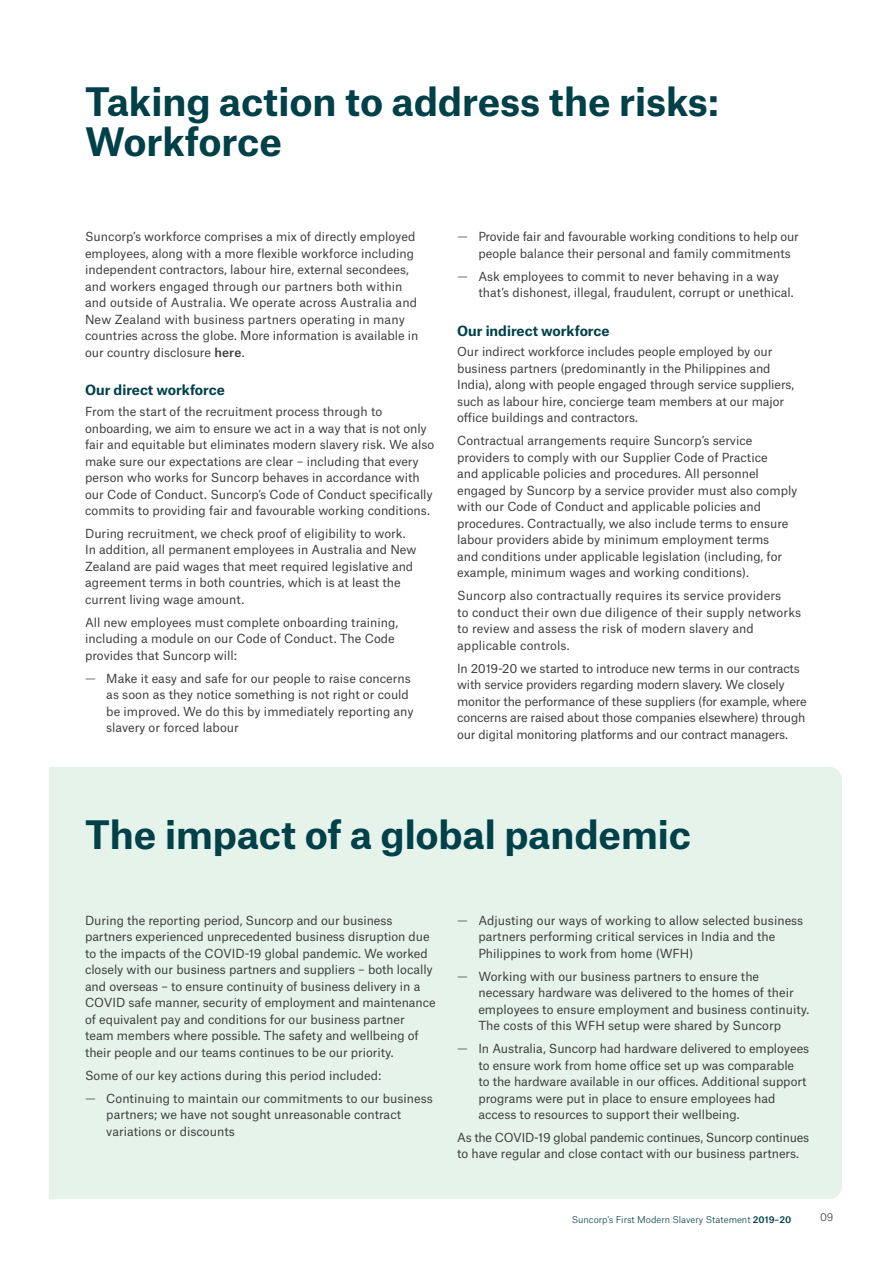
<style>
.page{position:relative;width:893px;height:1263px;background:#fff}
.page>*{position:absolute;margin:0;border:0;box-sizing:border-box;transform-origin:0 0}
.t1{font:700 37.5px/40.5px "Atlas Grotesk";color:#004049}
.t2{font:700 13.5px "Atlas Grotesk";color:#004049}
.t3{font:12px/16.5px "Atlas Grotesk";color:#3e3e3f}
.t4{font:300 10.5px "Atlas Grotesk";color:#3e3e3f}
.t5{font:300 9px "Atlas Grotesk";color:#004049}
.s1{font-weight:500}
.s2{font-weight:300}
</style>
<div class="page">
<div style="left:49px;top:767px;width:793px;height:432px;background:#e5f3eb"></div>
<h1 class="t1" style="left:85px;top:77px;width:635px">Taking action to address the risks:<br>Workforce</h1>
<p class="t3" style="left:85px;top:227px;width:335px">Suncorp’s workforce comprises a mix of directly employed employees, along with a more flexible workforce including independent contractors, labour hire, external secondees, and workers engaged through our partners both within and outside of Australia. We operate across Australia and New Zealand with business partners operating in many countries across the globe. More information is available in our country disclosure <span class="s1">here</span>.</p>
<p class="t2" style="left:85px;top:379px;width:141px">Our direct workforce</p>
<p class="t3" style="left:85px;top:402px;width:351px">From the start of the recruitment process through to onboarding, we aim to ensure we act in a way that is not only fair and equitable but eliminates modern slavery risk. We also make sure our expectations are clear – including that every person who works for Suncorp behaves in accordance with our Code of Conduct. Suncorp’s Code of Conduct specifically commits to providing fair and favourable working conditions.</p>
<p class="t3" style="left:85px;top:524px;width:333px">During recruitment, we check proof of eligibility to work.<br>In addition, all permanent employees in Australia and New Zealand are paid wages that meet required legislative and agreement terms in both countries, which is at least the current living wage amount.</p>
<p class="t3" style="left:85px;top:613px;width:315px">All new employees must complete onboarding training, including a module on our Code of Conduct. The Code provides that Suncorp will:</p>
<p class="t3" style="left:106px;top:669px;width:309px;text-indent:-21px"><span class="s2">—</span> Make it easy and safe for our people to raise concerns as soon as they notice something is not right or could be improved. We do this by immediately reporting any slavery or forced labour</p>
<p class="t3" style="left:478px;top:227px;width:322px;text-indent:-21px"><span class="s2">—</span> Provide fair and favourable working conditions to help our people balance their personal and family commitments</p>
<p class="t3" style="left:478px;top:266px;width:317px;text-indent:-21px"><span class="s2">—</span> Ask employees to commit to never behaving in a way that’s dishonest, illegal, fraudulent, corrupt or unethical.</p>
<p class="t2" style="left:457px;top:319px;width:154px">Our indirect workforce</p>
<p class="t3" style="left:457px;top:342px;width:339px">Our indirect workforce includes people employed by our business partners (predominantly in the Philippines and India), along with people engaged through service suppliers, such as labour hire, concierge team members at our major office buildings and contractors.</p>
<p class="t3" style="left:457px;top:431px;width:342px">Contractual arrangements require Suncorp’s service providers to comply with our Supplier Code of Practice<br>and applicable policies and procedures. All personnel engaged by Suncorp by a service provider must also comply with our Code of Conduct and applicable policies and procedures. Contractually, we also include terms to ensure labour providers abide by minimum employment terms<br>and conditions under applicable legislation (including, for example, minimum wages and working conditions).</p>
<p class="t3" style="left:457px;top:586px;width:346px">Suncorp also contractually requires its service providers<br>to conduct their own due diligence of their supply networks to review and assess the risk of modern slavery and applicable controls.</p>
<p class="t3" style="left:457px;top:658px;width:351px">In 2019-20 we started to introduce new terms in our contracts with service providers regarding modern slavery. We closely monitor the performance of these suppliers (for example, where concerns are raised about those companies elsewhere) through our digital monitoring platforms and our contract managers.</p>
<h1 class="t1" style="left:85px;top:811px;width:607px">The impact of a global pandemic</h1>
<p class="t3" style="left:85px;top:911px;width:352px">During the reporting period, Suncorp and our business partners experienced unprecedented business disruption due to the impacts of the COVID-19 global pandemic. We worked closely with our business partners and suppliers – both locally and overseas – to ensure continuity of business delivery in a COVID safe manner, security of employment and maintenance of equivalent pay and conditions for our business partner team members where possible. The safety and wellbeing of their people and our teams continues to be our priority.</p>
<p class="t3" style="left:85px;top:1065px;width:298px">Some of our key actions during this period included:</p>
<p class="t3" style="left:106px;top:1088px;width:328px;text-indent:-21px"><span class="s2">—</span> Continuing to maintain our commitments to our business partners; we have not sought unreasonable contract variations or discounts</p>
<p class="t3" style="left:478px;top:911px;width:326px;text-indent:-21px"><span class="s2">—</span> Adjusting our ways of working to allow selected business partners performing critical services in India and the<br>Philippines to work from home (WFH)</p>
<p class="t3" style="left:478px;top:966px;width:332px;text-indent:-21px"><span class="s2">—</span> Working with our business partners to ensure the necessary hardware was delivered to the homes of their employees to ensure employment and business continuity.<br>The costs of this WFH setup were shared by Suncorp</p>
<p class="t3" style="left:478px;top:1039px;width:332px;text-indent:-21px"><span class="s2">—</span> In Australia, Suncorp had hardware delivered to employees to ensure work from home office set up was comparable<br>to the hardware available in our offices. Additional support programs were put in place to ensure employees had access to resources to support their wellbeing.</p>
<p class="t3" style="left:457px;top:1128px;width:354px">As the COVID-19 global pandemic continues, Suncorp continues to have regular and close contact with our business partners.</p>
<p class="t5" style="left:572px;top:1212px;width:221px">Suncorp’s First Modern Slavery Statement <span class="s1">2019–20</span></p>
<p class="t4" style="left:820px;top:1208px;width:15px">09</p>
</div>
